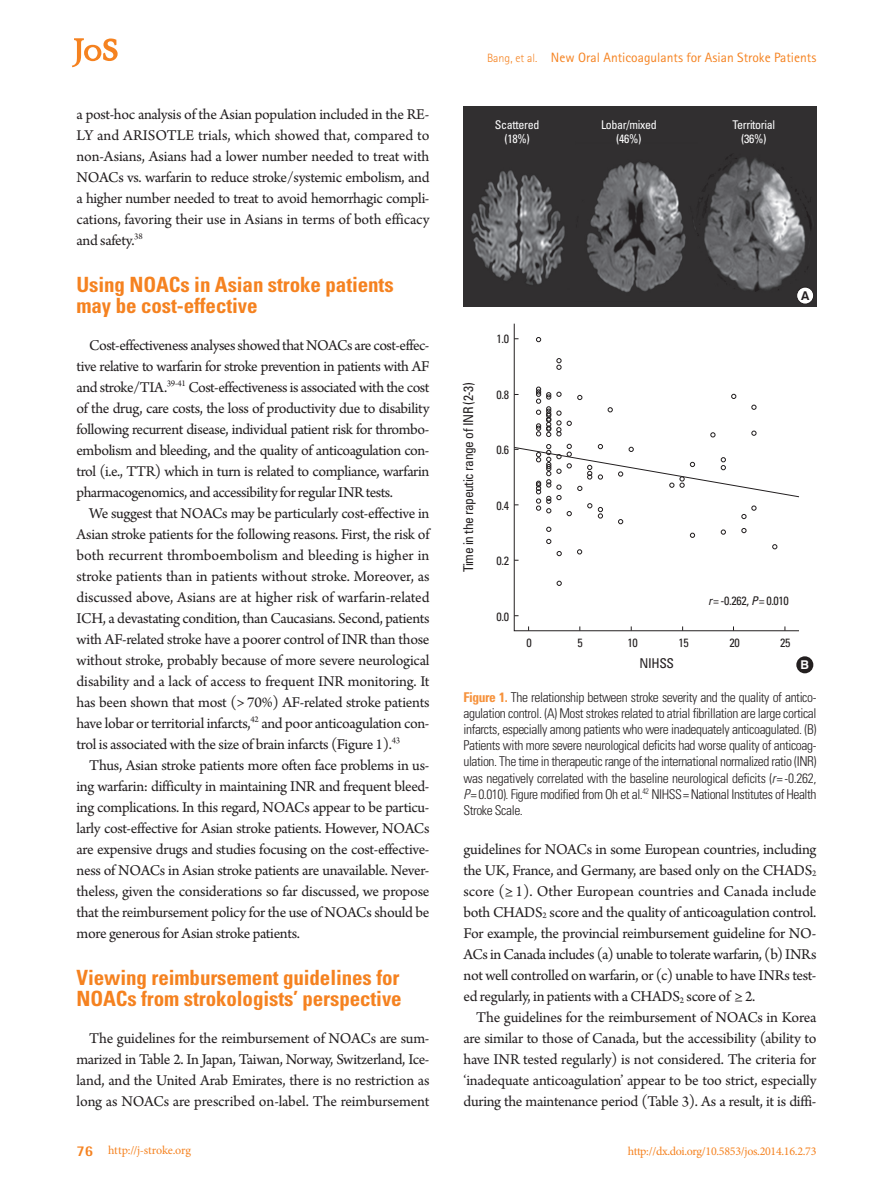
<style>
.page{position:relative;width:893px;height:1191px;background:#fff}
.page>*{position:absolute;margin:0;border:0;box-sizing:border-box;transform-origin:0 0}
.대제목{font:700 condensed 21px/21px "Univers LT Std";letter-spacing:-.005em;color:#f58220}
.본문{font:15.75px/21px "Arno Pro";letter-spacing:-.02em;color:#231f20;text-align:justify}
.표제목_그림설명{font:300 condensed 13.5px/16.2px "Univers LT Std";letter-spacing:-.035em;color:#231f20;text-align:justify}
.t1{font:13.5px "Rotis Sans Serif Std";color:#f58220}
.그림지문_8pt{font:condensed 13.5px "Univers LT Std";letter-spacing:-.03em;color:#231f20}
.t2{font:700 12.15px "Swiss 721 BT";color:#fff}
.t3{font:700 12.15px "Swiss 721 BT";color:#231f20}
.t4{font:12px "Minion Pro";letter-spacing:-.025em;color:#f58220}
.그림지문_8pt-2{font:condensed 12px/14.4px "Univers LT Std";letter-spacing:-.03em;color:#fff;text-align:center}
.그림지문_8pt-3{font:condensed 12px "Univers LT Std";letter-spacing:-.03em;color:#231f20}
.s1{font-weight:300;font-size:12px}
.s2{font-style:italic}
.s3{font-weight:700;color:#f6923c}
.s4{font-size:9.15px}
.s5{font-family:"Rotis Semi Sans Std";font-weight:800;font-size:15px}
</style>
<div class="page">
<svg style="left:72px;top:38px;width:46px;height:29px"></svg>
<svg style="left:513px;top:323px;width:286px;height:308px"></svg>
<svg style="left:557px;top:581px;width:4px;height:4px"></svg>
<svg style="left:536px;top:337px;width:5px;height:5px"></svg>
<svg style="left:557px;top:358px;width:4px;height:11px"></svg>
<svg style="left:536px;top:387px;width:25px;height:50px"></svg>
<svg style="left:577px;top:395px;width:5px;height:5px"></svg>
<svg style="left:567px;top:421px;width:5px;height:5px"></svg>
<svg style="left:711px;top:432px;width:4px;height:5px"></svg>
<svg style="left:752px;top:431px;width:4px;height:4px"></svg>
<svg style="left:752px;top:405px;width:4px;height:4px"></svg>
<svg style="left:731px;top:394px;width:5px;height:5px"></svg>
<svg style="left:608px;top:407px;width:5px;height:5px"></svg>
<svg style="left:513px;top:444px;width:286px;height:117px"></svg>
<div style="left:796px;top:656px;width:17px;height:17px;background:#231f20;border-radius:50%"></div>
<img style="left:463px;top:106px;width:353px;height:201px">
<div style="left:797px;top:287px;width:17px;height:17px;background:#fff;border-radius:50%"></div>
<div style="left:796px;top:287px;width:18px;height:17px;border:1px solid #231f20;border-radius:50%"></div>
<p class="본문" style="left:77px;top:105px;width:355px">a post-hoc analysis of the Asian population included in the RE-LY and ARISOTLE trials, which showed that, compared to non-Asians, Asians had a lower number needed to treat with NOACs vs. warfarin to reduce stroke/systemic embolism, and a higher number needed to treat to avoid hemorrhagic compli&shy;cations, favoring their use in Asians in terms of both efficacy and safety.<sup>38</sup></p>
<p class="대제목" style="left:77px;top:274px;width:319px">Using NOACs in Asian stroke patients may be cost-effective</p>
<p class="본문" style="left:77px;top:336px;width:354px;text-indent:13px">Cost-effectiveness analyses showed that NOACs are cost-effec&shy;tive relative to warfarin for stroke prevention in patients with AF and stroke/TIA.<sup>39-41</sup> Cost-effectiveness is associated with the cost of the drug, care costs, the loss of productivity due to disability following recurrent disease, individual patient risk for thrombo&shy;embolism and bleeding, and the quality of anticoagulation con&shy;trol (i.e., TTR) which in turn is related to compliance, warfarin pharmacogenomics, and accessibility for regular INR tests.</p>
<p class="본문" style="left:77px;top:504px;width:354px;text-indent:13px">We suggest that NOACs may be particularly cost-effective in Asian stroke patients for the following reasons. First, the risk of both recurrent thromboembolism and bleeding is higher in stroke patients than in patients without stroke. Moreover, as discussed above, Asians are at higher risk of warfarin-related ICH, a devastating condition, than Caucasians. Second, patients with AF-related stroke have a poorer control of INR than those without stroke, probably because of more severe neurological disability and a lack of access to frequent INR monitoring. It has been shown that most (&gt; 70%) AF-related stroke patients have lobar or territorial infarcts,<sup>42</sup> and poor anticoagulation con&shy;trol is associated with the size of brain infarcts (Figure 1).<sup>43</sup></p>
<p class="본문" style="left:77px;top:756px;width:354px;text-indent:13px">Thus, Asian stroke patients more often face problems in us&shy;ing warfarin: difficulty in maintaining INR and frequent bleed&shy;ing complications. In this regard, NOACs appear to be particu&shy;larly cost-effective for Asian stroke patients. However, NOACs are expensive drugs and studies focusing on the cost-effective&shy;ness of NOACs in Asian stroke patients are unavailable. Never&shy;theless, given the considerations so far discussed, we propose that the reimbursement policy for the use of NOACs should be more generous for Asian stroke patients.</p>
<p class="대제목" style="left:77px;top:967px;width:327px">Viewing reimbursement guidelines for<br>NOACs from strokologists’ perspective</p>
<p class="본문" style="left:77px;top:1029px;width:355px;text-indent:13px">The guidelines for the reimbursement of NOACs are sum&shy;marized in Table 2. In Japan, Taiwan, Norway, Switzerland, Ice&shy;land, and the United Arab Emirates, there is no restriction as long as NOACs are prescribed on-label. The reimbursement</p>
<p class="t1" style="left:487px;top:50px;width:331px"><span class="s1">Bang, et al.</span> New Oral Anticoagulants for Asian Stroke Patients</p>
<p class="그림지문_8pt-2" style="left:495px;top:117px;width:46px">Scattered</p>
<p class="그림지문_8pt-2" style="left:504px;top:132px;width:27px">(18%)</p>
<p class="그림지문_8pt-2" style="left:601px;top:117px;width:57px">Lobar/mixed</p>
<p class="그림지문_8pt-2" style="left:616px;top:132px;width:27px">(46%)</p>
<p class="그림지문_8pt-2" style="left:732px;top:117px;width:44px">Territorial (36%)</p>
<p class="그림지문_8pt" style="left:460px;top:572px;width:191px;rotate:-90deg">Time in the rapeutic range of INR (2-3)</p>
<p class="그림지문_8pt-3" style="left:496px;top:331px;width:14px">1.0</p>
<p class="그림지문_8pt-3" style="left:496px;top:386px;width:14px">0.8</p>
<p class="그림지문_8pt-3" style="left:496px;top:442px;width:14px">0.6</p>
<p class="그림지문_8pt-3" style="left:496px;top:498px;width:14px">0.4</p>
<p class="t3" style="left:801px;top:288px;width:10px">A</p>
<p class="그림지문_8pt-3" style="left:496px;top:553px;width:14px">0.2</p>
<p class="그림지문_8pt-3" style="left:496px;top:609px;width:14px">0.0</p>
<p class="그림지문_8pt-3" style="left:708px;top:593px;width:82px"><span class="s2">r</span>= -0.262, <span class="s2">P</span>= 0.010</p>
<p class="그림지문_8pt-3" style="left:526px;top:635px;width:7px">0</p>
<p class="그림지문_8pt-3" style="left:577px;top:635px;width:7px">5</p>
<p class="그림지문_8pt-3" style="left:627px;top:635px;width:12px">10</p>
<p class="그림지문_8pt-3" style="left:678px;top:635px;width:12px">15</p>
<p class="그림지문_8pt-3" style="left:729px;top:635px;width:12px">20</p>
<p class="그림지문_8pt-3" style="left:780px;top:635px;width:12px">25</p>
<p class="그림지문_8pt" style="left:639px;top:654px;width:36px">NIHSS</p>
<p class="t2" style="left:801px;top:657px;width:10px">B</p>
<p class="표제목_그림설명" style="left:463px;top:688px;width:354px"><span class="s3">Figure 1.</span> The relationship between stroke severity and the quality of antico&shy;agulation control. (A) Most strokes related to atrial fibrillation are large cortical infarcts, especially among patients who were inadequately anticoagulated. (B)<br>Patients with more severe neurological deficits had worse quality of anticoag&shy;ulation. The time in therapeutic range of the international normalized ratio (INR) was negatively correlated with the baseline neurological deficits (<span class="s2">r</span>= -0.262, <span class="s2">P</span>= 0.010). Figure modified from Oh et al.<sup>42</sup> NIHSS= National Institutes of Health Stroke Scale.</p>
<p class="본문" style="left:463px;top:840px;width:355px">guidelines for NOACs in some European countries, including the UK, France, and Germany, are based only on the CHADS<span class="s4">2 </span>score (≥ 1). Other European countries and Canada include both CHADS<span class="s4">2</span> score and the quality of anticoagulation control.<br>For example, the provincial reimbursement guideline for NO-ACs in Canada includes (a) unable to tolerate warfarin, (b) INRs not well controlled on warfarin, or (c) unable to have INRs test&shy;ed regularly, in patients with a CHADS<span class="s4">2</span> score of ≥ 2.</p>
<p class="본문" style="left:463px;top:1008px;width:354px;text-indent:13px">The guidelines for the reimbursement of NOACs in Korea are similar to those of Canada, but the accessibility (ability to have INR tested regularly) is not considered. The criteria for ‘inadequate anticoagulation’ appear to be too strict, especially during the maintenance period (Table 3). As a result, it is diffi-</p>
<p class="t4" style="left:77px;top:1142px;width:116px"><span class="s5">76</span> http://j-stroke.org</p>
<p class="t4" style="left:628px;top:1143px;width:190px">http://dx.doi.org/10.5853/jos.2014.16.2.73</p>
</div>
